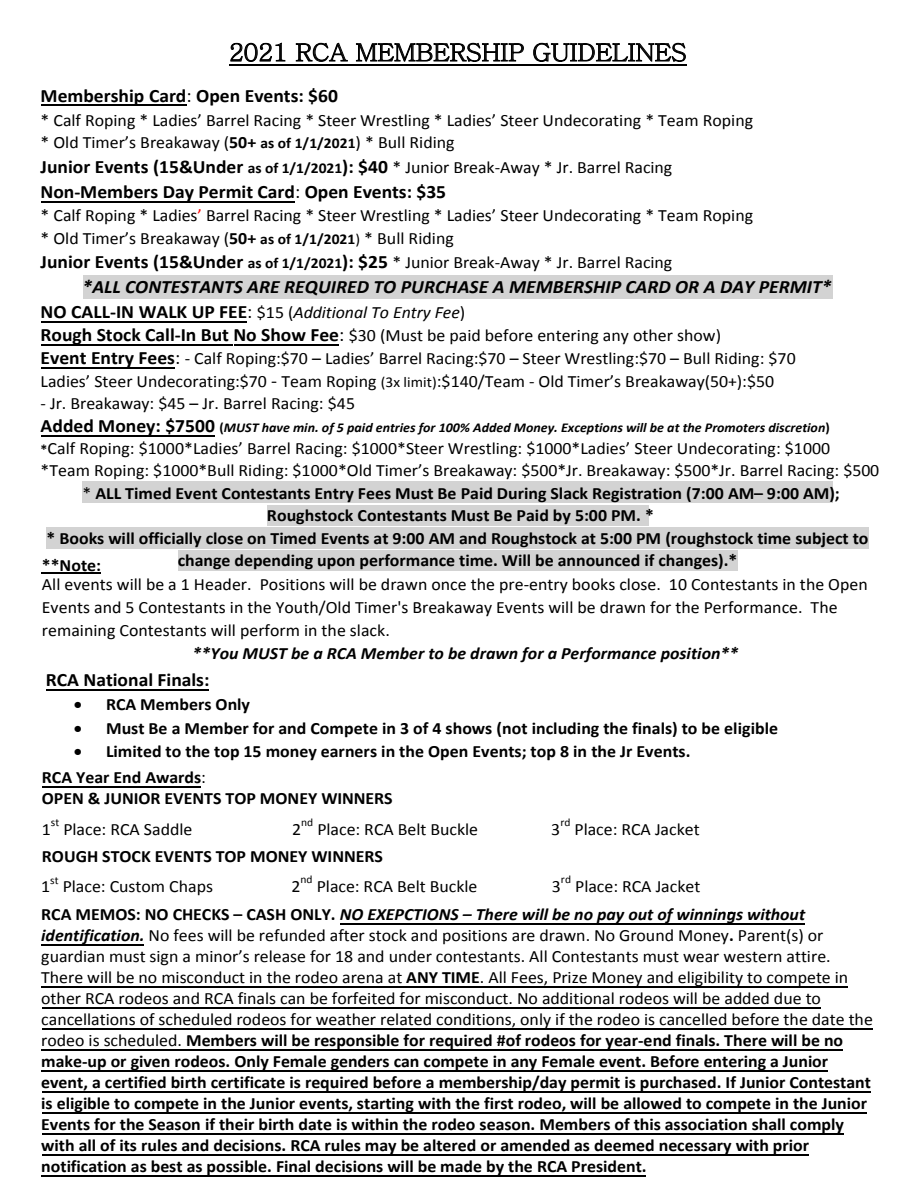
<style>
.page{position:relative;width:918px;height:1189px;background:#fff}
.page>*{position:absolute;margin:0;border:0;box-sizing:border-box;transform-origin:0 0}
.t1{font:24px "Batang";letter-spacing:-.01em;color:#000}
.t2{font:700 18.9px "Calibri";color:#000}
.t3{font:italic 700 18.9px "Calibri";color:#000}
.t4{font:700 17.4px/21px "Calibri";color:#000}
.t5{font:17.4px/23.1px "Calibri";color:#000}
.t6{font:italic 700 17.4px/28.2px "Calibri";color:#000}
.t7{font:italic 700 13.5px "Calibri";color:#000}
.t8{font:11.1px "Calibri";letter-spacing:.005em;color:#000}
.s1{font-weight:400}
.s2{font-weight:700}
.s3{font-weight:700;font-size:15px}
.s4{font-weight:700;font-size:18.9px}
.s5{color:#f00}
.s6{font-size:15px}
.s7{font-size:18.9px}
.s8{font-style:italic}
.s9{font-style:normal;font-size:18.9px}
.s10{font-style:normal}
.s11{font-weight:700;font-size:13.5px}
.s12{font-weight:400;font-style:normal}
</style>
<div class="page">
<svg style="left:230px;top:42px;width:55px;height:20px"></svg>
<svg style="left:295px;top:42px;width:53px;height:20px"></svg>
<svg style="left:356px;top:43px;width:168px;height:19px"></svg>
<svg style="left:533px;top:42px;width:153px;height:20px"></svg>
<hr style="left:229px;top:64px;width:457px;height:1px;background:#000">
<hr style="left:41px;top:104px;width:145px;height:2px;background:#000">
<div style="left:83px;top:275px;width:749px;height:23px;background:#d3d3d3"></div>
<div style="left:82px;top:482px;width:750px;height:21px;background:#d3d3d3"></div>
<div style="left:267px;top:505px;width:381px;height:21px;background:#d3d3d3"></div>
<div style="left:47px;top:527px;width:821px;height:21px;background:#d3d3d3"></div>
<div style="left:178px;top:550px;width:559px;height:21px;background:#d3d3d3"></div>
<hr style="left:42px;top:572px;width:59px;height:2px;background:#000">
<hr style="left:41px;top:201px;width:253px;height:2px;background:#000">
<hr style="left:41px;top:435px;width:173px;height:2px;background:#000">
<hr style="left:340px;top:923px;width:464px;height:1px;background:#000">
<hr style="left:42px;top:944px;width:102px;height:1px;background:#000">
<hr style="left:42px;top:987px;width:805px;height:1px;background:#000">
<hr style="left:42px;top:1007px;width:778px;height:1px;background:#000">
<hr style="left:42px;top:1028px;width:830px;height:1px;background:#000">
<hr style="left:42px;top:1049px;width:800px;height:2px;background:#000">
<hr style="left:42px;top:1070px;width:785px;height:2px;background:#000">
<hr style="left:42px;top:1091px;width:828px;height:2px;background:#000">
<hr style="left:42px;top:1112px;width:824px;height:2px;background:#000">
<hr style="left:42px;top:1133px;width:801px;height:2px;background:#000">
<hr style="left:42px;top:1154px;width:766px;height:2px;background:#000">
<hr style="left:42px;top:1175px;width:604px;height:2px;background:#000">
<hr style="left:42px;top:786px;width:159px;height:2px;background:#000">
<hr style="left:46px;top:689px;width:163px;height:2px;background:#000">
<hr style="left:41px;top:321px;width:206px;height:2px;background:#000">
<hr style="left:41px;top:344px;width:104px;height:2px;background:#000">
<hr style="left:146px;top:344px;width:87px;height:2px;background:#000">
<hr style="left:234px;top:344px;width:104px;height:2px;background:#000">
<hr style="left:41px;top:367px;width:134px;height:2px;background:#000">
<h1 class="t1" style="left:229px;top:40px;width:459px">2021 RCA MEMBERSHIP GUIDELINES</h1>
<p class="t2" style="left:41px;top:84px;width:299px">Membership Card<span class="s1">:</span> Open Events: $60</p>
<p class="t5" style="left:41px;top:108px;width:714px">* Calf Roping * Ladies’ Barrel Racing * Steer Wrestling * Ladies’ Steer Undecorating * Team Roping * Old Timer’s Breakaway (<span class="s2">50+</span> <span class="s3">as of 1/1/2021</span>) * Bull Riding<br><span class="s4">Junior Events (15&amp;Under</span> <span class="s3">as of 1/1/2021</span><span class="s4">): $40</span> * Junior Break-Away * Jr. Barrel Racing</p>
<p class="t2" style="left:41px;top:180px;width:407px">Non-Members Day Permit Card<span class="s1">:</span> Open Events: $35</p>
<p class="t5" style="left:41px;top:204px;width:714px">* Calf Roping * Ladies<span class="s5">’</span> Barrel Racing * Steer Wrestling * Ladies’ Steer Undecorating * Team Roping * Old Timer’s Breakaway (<span class="s2">50+</span> <span class="s3">as of 1/1/2021</span><span class="s6">)</span> * Bull Riding<br><span class="s4">Junior Events (15&amp;Under</span> <span class="s3">as of 1/1/2021</span><span class="s4">): $25</span> * Junior Break-Away * Jr. Barrel Racing</p>
<p class="t3" style="left:83px;top:275px;width:750px">*ALL CONTESTANTS ARE REQUIRED TO PURCHASE A MEMBERSHIP CARD OR A DAY PERMIT*</p>
<p class="t5" style="left:41px;top:301px;width:756px"><span class="s4">NO CALL-IN WALK UP FEE</span><span class="s7">:</span> $15 (<span class="s8">Additional To Entry Fee</span>)<br><span class="s4">Rough Stock Call-In But No Show Fee</span><span class="s7">:</span> $30 (Must be paid before entering any other show)<br><span class="s4">Event Entry Fees</span><span class="s7">:</span> - Calf Roping:$70 – Ladies’ Barrel Racing:$70 – Steer Wrestling:$70 – Bull Riding: $70<br>Ladies’ Steer Undecorating:$70 <span class="s7">-</span> Team Roping <span class="s6">(3x limit)</span>:$140/Team - Old Timer’s Breakaway(50+):$50</p>
<p class="t5" style="left:41px;top:392px;width:316px">- Jr. Breakaway: $45 – Jr. Barrel Racing: $45</p>
<p class="t7" style="left:41px;top:418px;width:790px"><span class="s9">Added Money: $7500</span> <span class="s10">(</span>MUST have min. of 5 paid entries for 100% Added Money. Exceptions will be at the Promoters discretion<span class="s10">)</span></p>
<p class="t5" style="left:41px;top:437px;width:791px"><span class="s11">*</span>Calf Roping: $1000*Ladies’ Barrel Racing: $1000*Steer Wrestling: $1000*Ladies’ Steer Undecorating: $1000</p>
<p class="t5" style="left:41px;top:458px;width:840px">*Team Roping: $1000*Bull Riding: $1000*Old Timer’s Breakaway: $500*Jr. Breakaway: $500*Jr. Barrel Racing: $500</p>
<p class="t4" style="left:82px;top:481px;width:758px"><span class="s1">*</span> ALL Timed Event Contestants Entry Fees Must Be Paid During Slack Registration (7:00 AM– 9:00 AM);</p>
<p class="t4" style="left:267px;top:504px;width:388px">Roughstock Contestants Must Be Paid by 5:00 PM. *</p>
<p class="t4" style="left:47px;top:526px;width:823px">* Books will officially close on Timed Events at 9:00 AM and Roughstock at 5:00 PM (roughstock time subject to</p>
<p class="t4" style="left:178px;top:549px;width:561px">change depending upon performance time. Will be announced if changes).*</p>
<p class="t4" style="left:42px;top:554px;width:61px">**Note:</p>
<p class="t5" style="left:42px;top:572px;width:827px">All events will be a 1 Header. Positions will be drawn once the pre-entry books close. 10 Contestants in the Open<br>Events and 5 Contestants in the Youth/Old Timer's Breakaway Events will be drawn for the Performance. The remaining Contestants will perform in the slack.</p>
<p class="t6" style="left:192px;top:638px;width:547px">**You MUST be a RCA Member to be drawn for a Performance position**</p>
<p class="t2" style="left:46px;top:668px;width:165px">RCA National Finals:</p>
<p class="t4" style="left:74px;top:693px;width:178px">• RCA Members Only</p>
<p class="t4" style="left:74px;top:716px;width:705px">• Must Be a Member for and Compete in 3 of 4 shows (not including the finals) to be eligible</p>
<p class="t4" style="left:42px;top:737px;width:650px;line-height:26.1px;text-indent:32px">• Limited to the top 15 money earners in the Open Events; top 8 in the Jr Events.<br>RCA Year End Awards<span class="s1">:</span></p>
<p class="t4" style="left:42px;top:787px;width:352px">OPEN &amp; JUNIOR EVENTS TOP MONEY WINNERS</p>
<p class="t5" style="left:42px;top:818px;width:11px">1</p>
<p class="t8" style="left:560px;top:815px;width:12px">rd</p>
<p class="t8" style="left:301px;top:816px;width:14px">nd</p>
<p class="t8" style="left:51px;top:816px;width:10px">st</p>
<p class="t5" style="left:574px;top:817px;width:127px">Place: RCA Jacket</p>
<p class="t5" style="left:63px;top:818px;width:131px">Place: RCA Saddle</p>
<p class="t5" style="left:292px;top:818px;width:11px">2</p>
<p class="t5" style="left:317px;top:818px;width:162px">Place: RCA Belt Buckle</p>
<p class="t5" style="left:551px;top:817px;width:11px">3</p>
<p class="t4" style="left:42px;top:845px;width:342px">ROUGH STOCK EVENTS TOP MONEY WINNERS</p>
<p class="t5" style="left:41px;top:875px;width:11px">1</p>
<p class="t8" style="left:561px;top:872px;width:12px">rd</p>
<p class="t6" style="left:41px;top:872px;width:765px;text-indent:534px"><span class="s12">Place: RCA Jacket<br></span><span class="s10">RCA MEMOS: NO CHECKS – CASH ONLY.</span> NO EXEPCTIONS – There will be no pay out of winnings without</p>
<p class="t4" style="left:41px;top:924px;width:833px"><span class="s8">identification.</span> <span class="s1">No fees will be refunded after stock and positions are drawn. No Ground Money</span>. <span class="s1">Parent(s) or guardian must sign a minor’s release for 18 and under contestants. All Contestants must wear western attire.<br>There will be no misconduct in the rodeo arena at</span> ANY TIME<span class="s1">. All Fees, Prize Money and eligibility to compete in other RCA rodeos and RCA finals can be forfeited for misconduct. No additional rodeos will be added due to cancellations of scheduled rodeos for weather related conditions, only if the rodeo is cancelled before the date the rodeo is scheduled.</span> Members will be responsible for required #of rodeos for year-end finals. There will be no make-up or given rodeos. Only Female genders can compete in any Female event. Before entering a Junior event, a certified birth certificate is required before a membership/day permit is purchased. If Junior Contestant is eligible to compete in the Junior events, starting with the first rodeo, will be allowed to compete in the Junior Events for the Season if their birth date is within the rodeo season. Members of this association shall comply with all of its rules and decisions. RCA rules may be altered or amended as deemed necessary with prior notification as best as possible. Final decisions will be made by the RCA President.</p>
<p class="t8" style="left:300px;top:872px;width:14px">nd</p>
<p class="t8" style="left:50px;top:873px;width:10px">st</p>
<p class="t5" style="left:317px;top:875px;width:162px">Place: RCA Belt Buckle</p>
<p class="t5" style="left:552px;top:875px;width:11px">3</p>
<p class="t5" style="left:63px;top:875px;width:152px">Place: Custom Chaps</p>
<p class="t5" style="left:291px;top:875px;width:11px">2</p>
</div>
